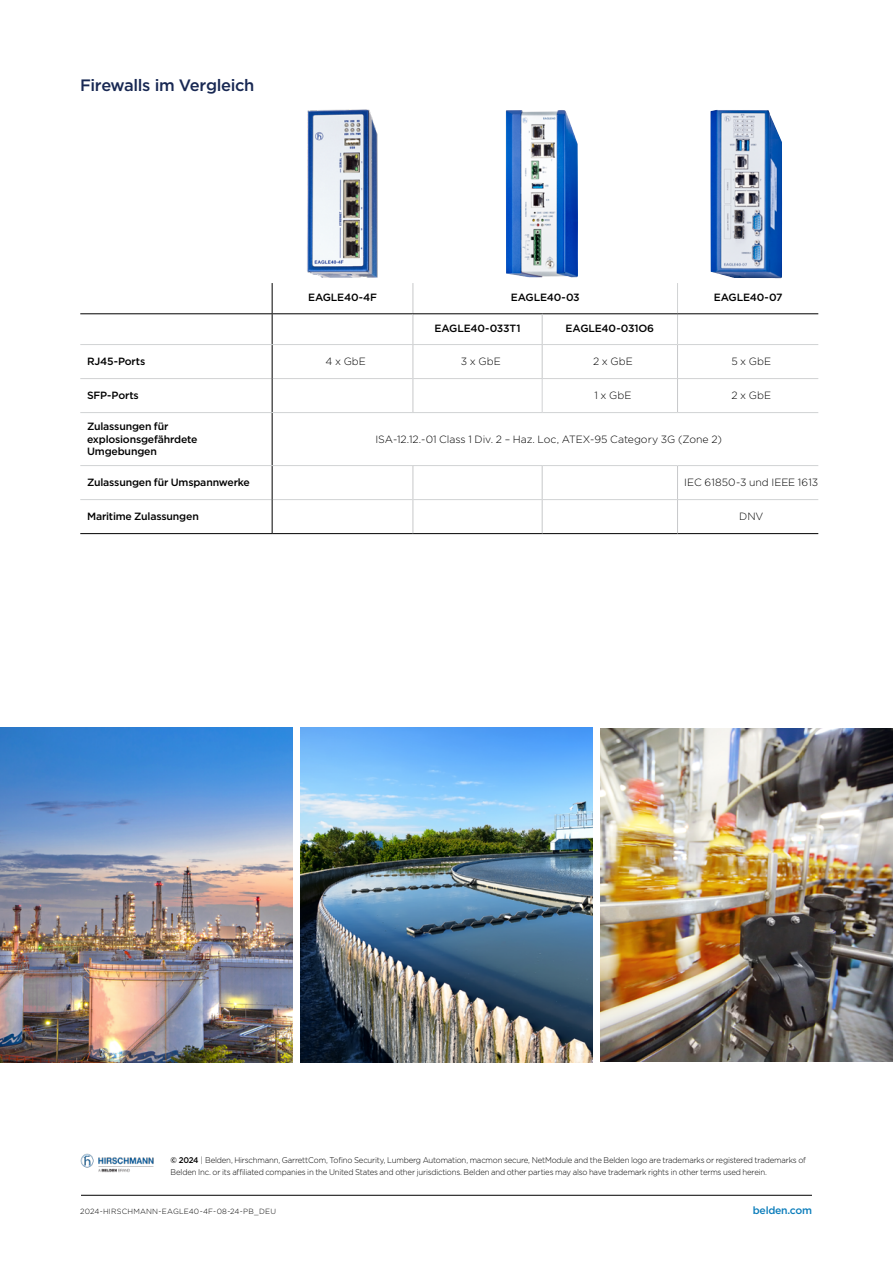
<style>
.page{position:relative;width:893px;height:1263px;background:#fff}
.page>*{position:absolute;margin:0;border:0;box-sizing:border-box;transform-origin:0 0}
.t1{font:500 16.5px "Gotham";letter-spacing:-.025em;color:#182853}
.t2{font:500 10.5px/12.6px "Gotham";letter-spacing:-.015em;color:#000}
.t3{font:300 10.5px "Gotham";color:#000}
.t4{font:500 10.5px "Gotham";letter-spacing:-.025em;color:#0b7dbb}
.t5{font:300 8.25px/11.2px "Gotham";letter-spacing:-.02em;color:#000;scale:.95 1}
.t6{font:300 7.5px "Gotham";letter-spacing:.02em;color:#000}
.s1{font-weight:700}
.s2{font-weight:500}
</style>
<div class="page">
<img style="left:80px;top:1153px;width:74px;height:19px">
<hr style="left:81px;top:1195px;width:731px;height:1px;background:#000">
<hr style="left:80px;top:533px;width:192px;height:1px;background:#000">
<hr style="left:272px;top:533px;width:141px;height:1px;background:#000">
<hr style="left:413px;top:533px;width:129px;height:1px;background:#000">
<hr style="left:542px;top:533px;width:135px;height:1px;background:#000">
<hr style="left:677px;top:533px;width:141px;height:1px;background:#000">
<hr style="left:80px;top:378px;width:192px;height:1px;background:#d1d3d4">
<hr style="left:273px;top:378px;width:140px;height:1px;background:#d1d3d4">
<hr style="left:413px;top:378px;width:129px;height:1px;background:#d1d3d4">
<hr style="left:542px;top:378px;width:135px;height:1px;background:#d1d3d4">
<hr style="left:678px;top:378px;width:140px;height:1px;background:#d1d3d4">
<hr style="left:80px;top:412px;width:192px;height:1px;background:#d1d3d4">
<hr style="left:80px;top:465px;width:192px;height:1px;background:#d1d3d4">
<hr style="left:80px;top:499px;width:192px;height:1px;background:#d1d3d4">
<hr style="left:273px;top:499px;width:140px;height:1px;background:#d1d3d4">
<hr style="left:413px;top:499px;width:129px;height:1px;background:#d1d3d4">
<hr style="left:543px;top:499px;width:134px;height:1px;background:#d1d3d4">
<hr style="left:678px;top:499px;width:140px;height:1px;background:#d1d3d4">
<hr style="left:677px;top:314px;width:1px;height:30px;background:#d1d3d4">
<hr style="left:542px;top:379px;width:1px;height:33px;background:#d1d3d4">
<hr style="left:272px;top:345px;width:1px;height:34px;background:#000">
<hr style="left:272px;top:379px;width:1px;height:33px;background:#000">
<hr style="left:272px;top:466px;width:1px;height:34px;background:#000">
<hr style="left:272px;top:500px;width:1px;height:33px;background:#000">
<hr style="left:272px;top:412px;width:141px;height:1px;background:#d1d3d4">
<hr style="left:413px;top:412px;width:129px;height:1px;background:#d1d3d4">
<hr style="left:542px;top:412px;width:135px;height:1px;background:#d1d3d4">
<hr style="left:677px;top:412px;width:141px;height:1px;background:#d1d3d4">
<hr style="left:272px;top:465px;width:141px;height:1px;background:#d1d3d4">
<hr style="left:413px;top:465px;width:129px;height:1px;background:#d1d3d4">
<hr style="left:542px;top:465px;width:135px;height:1px;background:#d1d3d4">
<hr style="left:677px;top:465px;width:141px;height:1px;background:#d1d3d4">
<hr style="left:272px;top:413px;width:1px;height:52px;background:#000">
<hr style="left:413px;top:345px;width:1px;height:34px;background:#c7c8ca">
<hr style="left:542px;top:345px;width:1px;height:33px;background:#c7c8ca">
<hr style="left:677px;top:345px;width:1px;height:34px;background:#c7c8ca">
<hr style="left:413px;top:466px;width:1px;height:34px;background:#c7c8ca">
<hr style="left:413px;top:500px;width:1px;height:33px;background:#c7c8ca">
<hr style="left:413px;top:283px;width:1px;height:30px;background:#c7c8ca">
<hr style="left:677px;top:283px;width:1px;height:30px;background:#d1d3d4">
<hr style="left:80px;top:313px;width:192px;height:1px;background:#000">
<hr style="left:272px;top:313px;width:141px;height:1px;background:#000">
<hr style="left:413px;top:314px;width:1px;height:30px;background:#c7c8ca">
<hr style="left:80px;top:344px;width:192px;height:1px;background:#d1d3d4">
<hr style="left:272px;top:344px;width:141px;height:1px;background:#d1d3d4">
<hr style="left:272px;top:314px;width:1px;height:30px;background:#000">
<hr style="left:272px;top:283px;width:1px;height:30px;background:#000">
<hr style="left:413px;top:344px;width:129px;height:1px;background:#d1d3d4">
<hr style="left:542px;top:344px;width:135px;height:1px;background:#d1d3d4">
<hr style="left:677px;top:344px;width:141px;height:1px;background:#d1d3d4">
<hr style="left:413px;top:313px;width:129px;height:1px;background:#000">
<hr style="left:542px;top:313px;width:135px;height:1px;background:#000">
<hr style="left:677px;top:313px;width:141px;height:1px;background:#000">
<hr style="left:413px;top:379px;width:1px;height:33px;background:#c7c8ca">
<hr style="left:677px;top:379px;width:1px;height:33px;background:#c7c8ca">
<hr style="left:542px;top:314px;width:1px;height:30px;background:#c7c8ca">
<hr style="left:542px;top:466px;width:1px;height:34px;background:#c7c8ca">
<hr style="left:677px;top:466px;width:1px;height:34px;background:#c7c8ca">
<hr style="left:542px;top:500px;width:1px;height:33px;background:#c7c8ca">
<hr style="left:677px;top:500px;width:1px;height:33px;background:#c7c8ca">
<img style="left:0;top:728px;width:293px;height:334px">
<img style="left:600px;top:728px;width:293px;height:334px">
<img style="left:300px;top:728px;width:293px;height:334px">
<img style="left:506px;top:110px;width:72px;height:167px">
<img style="left:710px;top:110px;width:72px;height:168px">
<img style="left:307px;top:109px;width:71px;height:168px">
<h1 class="t1" style="left:80px;top:75px;width:175px">Firewalls im Vergleich</h1>
<p class="t2" style="left:308px;top:291px;width:71px">EAGLE40-4F</p>
<p class="t2" style="left:511px;top:291px;width:70px">EAGLE40-03</p>
<p class="t2" style="left:714px;top:291px;width:70px">EAGLE40-07</p>
<p class="t2" style="left:434px;top:322px;width:88px">EAGLE40-033T1</p>
<p class="t2" style="left:566px;top:322px;width:90px">EAGLE40-031O6</p>
<p class="t2" style="left:87px;top:355px;width:60px">RJ45-Ports</p>
<p class="t3" style="left:325px;top:355px;width:42px">4 x GbE</p>
<p class="t3" style="left:461px;top:355px;width:41px">3 x GbE</p>
<p class="t3" style="left:593px;top:355px;width:41px">2 x GbE</p>
<p class="t3" style="left:731px;top:355px;width:41px">5 x GbE</p>
<p class="t2" style="left:87px;top:389px;width:53px">SFP-Ports</p>
<p class="t3" style="left:594px;top:389px;width:39px">1 x GbE</p>
<p class="t3" style="left:731px;top:389px;width:41px">2 x GbE</p>
<p class="t2" style="left:87px;top:420px;width:112px">Zulassungen für explosionsgefährdete<br>Umgebungen</p>
<p class="t3" style="left:375px;top:432px;width:348px">ISA-12.12.-01 Class 1 Div. 2 – Haz. Loc, ATEX-95 Category 3G (Zone 2)</p>
<p class="t2" style="left:87px;top:476px;width:164px">Zulassungen für Umspannwerke</p>
<p class="t3" style="left:684px;top:476px;width:136px">IEC 61850-3 und IEEE 1613</p>
<p class="t2" style="left:87px;top:510px;width:113px">Maritime Zulassungen</p>
<p class="t3" style="left:739px;top:510px;width:26px">DNV</p>
<p class="t5" style="left:171px;top:1154px;width:670px"><span class="s1">©</span> <span class="s2">2024</span> | Belden, Hirschmann, GarrettCom, Tofino Security, Lumberg Automation, macmon secure, NetModule and the Belden logo are trademarks or registered trademarks of<br>Belden Inc. or its affiliated companies in the United States and other jurisdictions. Belden and other parties may also have trademark rights in other terms used herein.</p>
<p class="t6" style="left:80px;top:1206px;width:36px">2024-Hirschmann</p>
<p class="t6" style="left:159px;top:1206px;width:119px">-EAGLE40-4F-08-24-Pb_DEU</p>
<p class="t4" style="left:753px;top:1203px;width:61px">belden.com</p>
</div>
